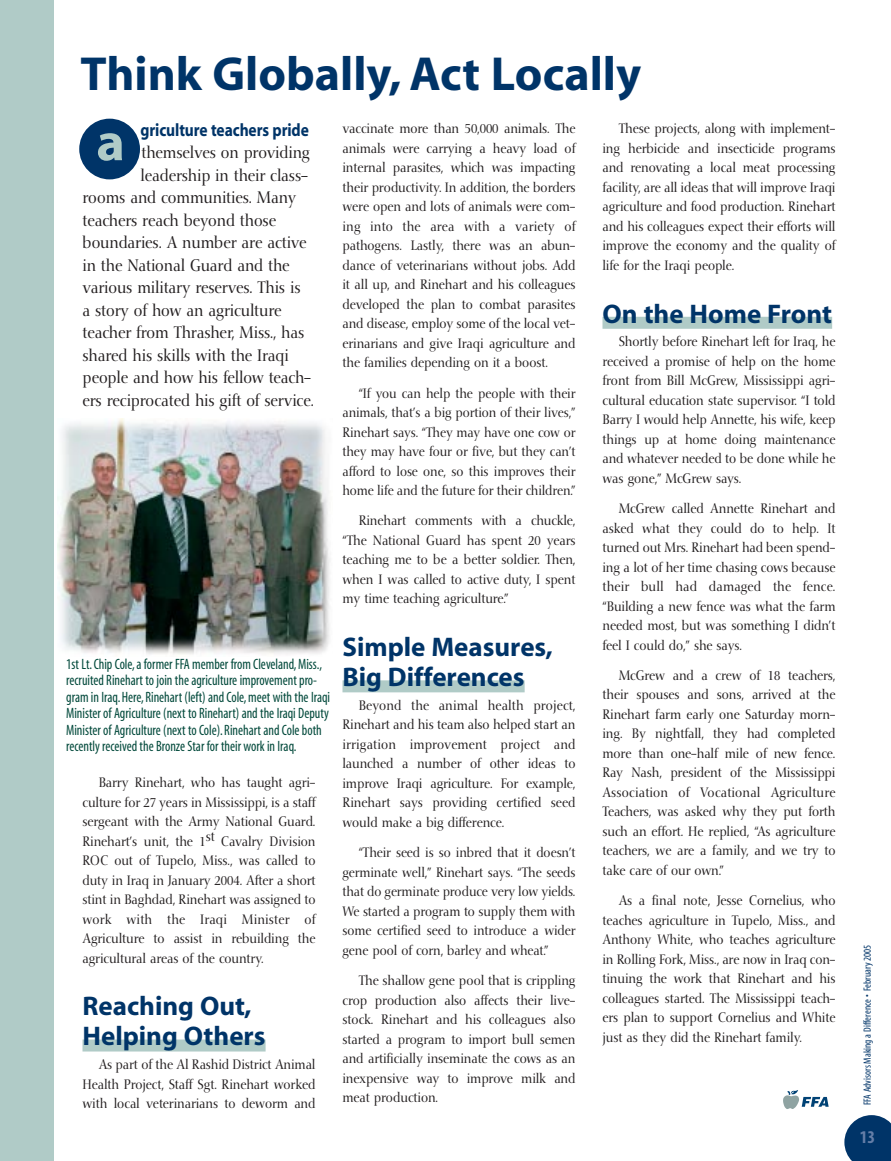
<style>
.page{position:relative;width:891px;height:1161px;background:#fff}
.page>*{position:absolute;margin:0;border:0;box-sizing:border-box;transform-origin:0 0}
.t1{font:700 54px "Myriad";color:#b0cbc7}
.t2{font:700 48px "Myriad";color:#003468}
.t3{font:700 27px/30px "Myriad";color:#003468}
.t4{font:700 18px "Myriad";letter-spacing:-.005em;color:#003468;scale:.86 1}
.t5{font:700 condensed 18px "Myriad";color:#657ea7}
.t6{font:16.5px "Nofret";letter-spacing:-.005em;color:#231f20;scale:.9 1}
.t7{font:condensed 15px/16.5px "Myriad";color:#00483a;scale:.92 1}
.t8{font:13.5px/19.5px "Nofret";letter-spacing:-.005em;color:#231f20;text-align:justify;scale:.9 1}
.t9{font:13.5px/19.5px "Nofret";letter-spacing:-.005em;color:#231f20;text-align:justify;scale:.89 1}
.t10{font:condensed 10.5px "Myriad";color:#003468}
</style>
<div class="page">
<svg style="left:844px;top:1115px;width:47px;height:46px;background:#204e7b"></svg>
<div style="left:0;top:0;width:54px;height:1161px;background:#b0cbc7"></div>
<div style="left:82px;top:1040px;width:184px;height:12px;background:#b0cbc7"></div>
<div style="left:342px;top:680px;width:183px;height:12px;background:#b0cbc7"></div>
<div style="left:603px;top:317px;width:229px;height:12px;background:#b0cbc7"></div>
<svg style="left:783px;top:1090px;width:46px;height:19px"></svg>
<div style="left:79px;top:119px;width:61px;height:60px;background:#003468;border-radius:50%"></div>
<img style="left:57px;top:419px;width:273px;height:236px">
<h2 class="t2" style="left:81px;top:55px;width:562px">Think Globally, Act Locally</h2>
<h3 class="t4" style="left:141px;top:123px;width:197px">griculture teachers pride</h3>
<p class="t6" style="left:142px;top:146px;width:189px">themselves on providing</p>
<p class="t6" style="left:141px;top:168px;width:188px">leadership in their class-</p>
<p class="t6" style="left:83px;top:191px;width:239px">rooms and communities. Many</p>
<p class="t6" style="left:83px;top:213px;width:217px">teachers reach beyond those</p>
<p class="t6" style="left:83px;top:236px;width:251px">boundaries. A number are active</p>
<p class="t6" style="left:83px;top:258px;width:232px">in the National Guard and the</p>
<p class="t6" style="left:83px;top:281px;width:244px">various military reserves. This is</p>
<p class="t6" style="left:83px;top:303px;width:223px">a story of how an agriculture</p>
<p class="t6" style="left:83px;top:326px;width:248px">teacher from Thrasher, Miss., has</p>
<p class="t6" style="left:83px;top:348px;width:231px">shared his skills with the Iraqi</p>
<p class="t6" style="left:83px;top:371px;width:255px">people and how his fellow teach-</p>
<p class="t6" style="left:83px;top:393px;width:258px">ers reciprocated his gift of service.</p>
<h1 class="t1" style="left:96px;top:122px;width:30px">a</h1>
<p class="t7" style="left:66px;top:657px;width:288px">1st Lt.Chip Cole, a former FFA member from Cleveland, Miss., recruited Rinehart to join the agriculture improvement pro&shy;gram in Iraq.Here, Rinehart (left) and Cole, meet with the Iraqi Minister of Agriculture (next to Rinehart) and the Iraqi Deputy Minister of Agriculture (next to Cole).Rinehart and Cole both recently received the Bronze Star for their work in Iraq.</p>
<p class="t8" style="left:83px;top:774px;width:260px;text-indent:16px">Barry Rinehart, who has taught agri&shy;culture for 27 years in Mississippi, is a staff sergeant with the Army National Guard.<br>Rinehart’s unit, the 1st Cavalry Division ROC out of Tupelo, Miss., was called to duty in Iraq in January 2004. After a short stint in Baghdad, Rinehart was assigned to work with the Iraqi Minister of Agriculture to assist in rebuilding the agricultural areas of the country.</p>
<h3 class="t3" style="left:82px;top:993px;width:185px">Reaching Out,<br>Helping Others</h3>
<p class="t8" style="left:83px;top:1056px;width:260px;text-indent:16px">As part of the Al Rashid District Animal Health Project, Staff Sgt. Rinehart worked with local veterinarians to deworm and</p>
<p class="t8" style="left:343px;top:120px;width:260px">vaccinate more than 50,000 animals. The animals were carrying a heavy load of internal parasites, which was impacting their productivity. In addition, the borders were open and lots of animals were com&shy;ing into the area with a variety of pathogens. Lastly, there was an abun&shy;dance of veterinarians without jobs. Add it all up, and Rinehart and his colleagues developed the plan to combat parasites and disease, employ some of the local vet&shy;erinarians and give Iraqi agriculture and the families depending on it a boost.</p>
<p class="t9" style="left:343px;top:385px;width:263px;text-indent:16px">“If you can help the people with their animals, that’s a big portion of their lives,” Rinehart says. “They may have one cow or they may have four or five, but they can’t afford to lose one, so this improves their home life and the future for their children.”</p>
<p class="t8" style="left:343px;top:512px;width:260px;text-indent:16px">Rinehart comments with a chuckle, “The National Guard has spent 20 years teaching me to be a better soldier. Then, when I was called to active duty, I spent my time teaching agriculture.”</p>
<h3 class="t3" style="left:342px;top:634px;width:212px">Simple Measures,<br>Big Differences</h3>
<p class="t8" style="left:343px;top:697px;width:260px;text-indent:16px">Beyond the animal health project, Rinehart and his team also helped start an irrigation improvement project and launched a number of other ideas to improve Iraqi agriculture. For example, Rinehart says providing certified seed would make a big difference.</p>
<p class="t9" style="left:343px;top:844px;width:263px;text-indent:16px">“Their seed is so inbred that it doesn’t germinate well,” Rinehart says. “The seeds that do germinate produce very low yields.<br>We started a program to supply them with some certified seed to introduce a wider gene pool of corn, barley and wheat.”</p>
<p class="t8" style="left:343px;top:972px;width:260px;text-indent:16px">The shallow gene pool that is crippling crop production also affects their live&shy;stock. Rinehart and his colleagues also started a program to import bull semen and artificially inseminate the cows as an inexpensive way to improve milk and meat production.</p>
<p class="t8" style="left:603px;top:120px;width:260px;text-indent:16px">These projects, along with implement&shy;ing herbicide and insecticide programs and renovating a local meat processing facility, are all ideas that will improve Iraqi agriculture and food production. Rinehart and his colleagues expect their efforts will improve the economy and the quality of life for the Iraqi people.</p>
<h3 class="t3" style="left:602px;top:301px;width:231px">On the Home Front</h3>
<p class="t8" style="left:603px;top:333px;width:260px;text-indent:16px">Shortly before Rinehart left for Iraq, he received a promise of help on the home front from Bill McGrew, Mississippi agri&shy;cultural education state supervisor. “I told Barry I would help Annette, his wife, keep things up at home doing maintenance and whatever needed to be done while he was gone,” McGrew says.</p>
<p class="t8" style="left:603px;top:500px;width:260px;text-indent:16px">McGrew called Annette Rinehart and asked what they could do to help. It turned out Mrs. Rinehart had been spend&shy;ing a lot of her time chasing cows because their bull had damaged the fence. “Building a new fence was what the farm needed most, but was something I didn’t feel I could do,” she says.</p>
<p class="t8" style="left:603px;top:667px;width:260px;text-indent:16px">McGrew and a crew of 18 teachers, their spouses and sons, arrived at the Rinehart farm early one Saturday morn&shy;ing. By nightfall, they had completed more than one-half mile of new fence.<br>Ray Nash, president of the Mississippi Association of Vocational Agriculture Teachers, was asked why they put forth such an effort. He replied, “As agriculture teachers, we are a family, and we try to take care of our own.”</p>
<p class="t8" style="left:603px;top:892px;width:260px;text-indent:16px">As a final note, Jesse Cornelius, who teaches agriculture in Tupelo, Miss., and Anthony White, who teaches agriculture in Rolling Fork, Miss., are now in Iraq con&shy;tinuing the work that Rinehart and his colleagues started. The Mississippi teach&shy;ers plan to support Cornelius and White just as they did the Rinehart family.</p>
<p class="t10" style="left:863px;top:1105px;width:162px;rotate:-90deg">FFA Advisors Making a Difference • February 2005</p>
<h3 class="t5" style="left:860px;top:1130px;width:17px">13</h3>
</div>
